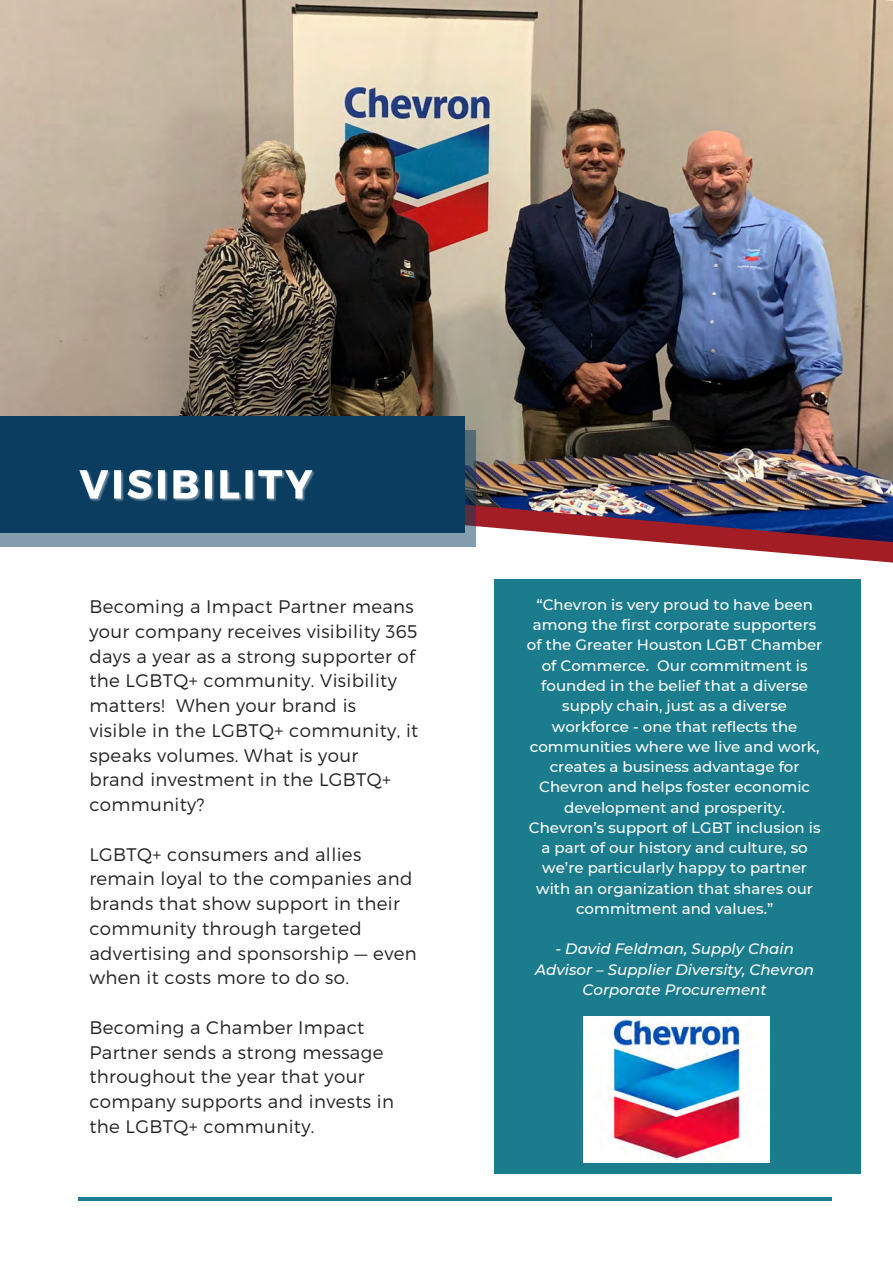
<style>
.page{position:relative;width:893px;height:1264px;background:#fff}
.page>*{position:absolute;margin:0;border:0;box-sizing:border-box;transform-origin:0 0}
.t1{font:300 18.15px/24.8px "Montserrat";letter-spacing:.02em;color:#222}
.t2{font:500 15px/20.2px "Montserrat";color:#fff;text-align:center}
.t3{font:italic 500 15px/20.2px "Montserrat";color:#fff;text-align:center}
</style>
<div class="page">
<svg style="left:4px;top:543px;width:888px;height:20px"></svg>
<img style="left:0;top:0;width:892px;height:543px">
<svg style="left:0;top:431px;width:475px;height:115px;background:#7a92a2"></svg>
<div style="left:0;top:417px;width:464px;height:116px;background:#0a3d5f"></div>
<hr style="left:78px;top:1197px;width:753px;height:3px;background:#1b7c8d">
<div style="left:493px;top:579px;width:367px;height:595px;background:#1b7c8d"></div>
<img style="left:583px;top:1016px;width:186px;height:146px">
<img style="left:79px;top:469px;width:236px;height:33px">
<p class="t1" style="left:89px;top:593px;width:330px">Becoming a Impact Partner means your company receives visibility 365 days a year as a strong supporter of the LGBTQ+ community. Visibility matters! When your brand is<br>visible in the LGBTQ+ community, it speaks volumes. What is your<br>brand investment in the LGBTQ+ community?</p>
<p class="t1" style="left:89px;top:840px;width:324px">LGBTQ+ consumers and allies remain loyal to the companies and</p>
<p class="t1" style="left:89px;top:890px;width:329px">brands that show support in their community through targeted advertising and sponsorship — even when it costs more to do so.</p>
<p class="t1" style="left:89px;top:1014px;width:306px">Becoming a Chamber Impact<br>Partner sends a strong message throughout the year that your company supports and invests in the LGBTQ+ community.</p>
<p class="t2" style="left:527px;top:594px;width:297px">“Chevron is very proud to have been among the first corporate supporters of the Greater Houston LGBT Chamber of Commerce. Our commitment is founded in the belief that a diverse supply chain, just as a diverse workforce - one that reflects the communities where we live and work, creates a business advantage for Chevron and helps foster economic development and prosperity.<br>Chevron’s support of LGBT inclusion is a part of our history and culture, so we’re particularly happy to partner with an organization that shares our commitment and values.”</p>
<p class="t3" style="left:535px;top:938px;width:280px">- David Feldman, Supply Chain<br>Advisor – Supplier Diversity, Chevron<br>Corporate Procurement</p>
</div>
